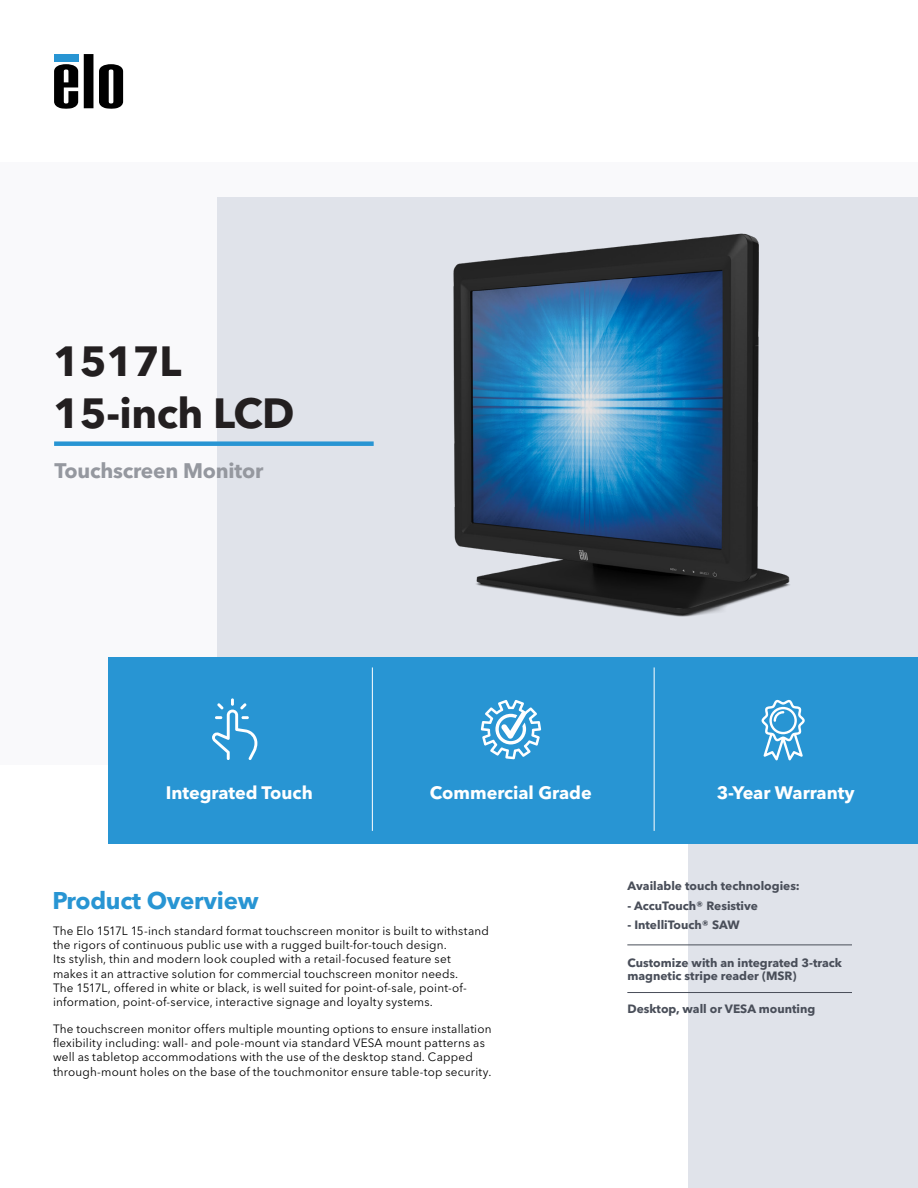
<style>
.page{position:relative;width:918px;height:1188px;background:#fff}
.page>*{position:absolute;margin:0;border:0;box-sizing:border-box;transform-origin:0 0}
.Section_Header{font:700 41.85px "Avenir Next LT Pro";letter-spacing:-.01em;color:#231f20}
.Section_Header-2{font:700 24px "Avenir Next LT Pro";letter-spacing:-.01em;color:#2895d3}
.Section_Header-3{font:700 20.85px "Avenir Next LT Pro";letter-spacing:-.01em;color:#95989f}
.t1{font:700 18px "Avenir Next LT Pro";color:#fff}
.Body_Copy{font:12px/14.4px "Avenir Next LT Pro";letter-spacing:.015em;color:#000}
.Sidebar_bullets{font:700 12px/13.5px "Avenir Next LT Pro";color:#494e59}
</style>
<div class="page">
<div style="left:0;top:162px;width:918px;height:603px;background:#f9f9fb"></div>
<div style="left:217px;top:197px;width:701px;height:469px;background:#e0e3ea"></div>
<img style="left:453px;top:233px;width:337px;height:384px">
<svg style="left:84px;top:54px;width:9px;height:54px"></svg>
<svg style="left:54px;top:64px;width:24px;height:45px"></svg>
<svg style="left:99px;top:64px;width:24px;height:45px"></svg>
<div style="left:54px;top:54px;width:24px;height:7px;background:#2895d3"></div>
<div style="left:688px;top:842px;width:230px;height:346px;background:#e0e3ea"></div>
<div style="left:108px;top:657px;width:810px;height:186px;background:#2895d3"></div>
<div style="left:54px;top:441px;width:320px;height:5px;background:#2895d3"></div>
<hr style="left:372px;top:667px;width:1px;height:164px;background:#fff">
<hr style="left:654px;top:667px;width:1px;height:164px;background:#fff">
<hr style="left:627px;top:945px;width:225px;height:1px;background:#494e59">
<hr style="left:627px;top:992px;width:225px;height:1px;background:#494e59">
<svg style="left:212px;top:698px;width:45px;height:62px"></svg>
<svg style="left:481px;top:700px;width:60px;height:59px"></svg>
<svg style="left:762px;top:700px;width:43px;height:60px"></svg>
<p class="Section_Header" style="left:53px;top:336px;width:130px">1517L</p>
<p class="Section_Header" style="left:53px;top:388px;width:243px">15-inch LCD</p>
<p class="Section_Header-3" style="left:55px;top:458px;width:210px">Touchscreen Monitor</p>
<p class="t1" style="left:166px;top:781px;width:149px">Integrated Touch</p>
<p class="t1" style="left:430px;top:781px;width:163px">Commercial Grade</p>
<p class="t1" style="left:717px;top:781px;width:139px">3-Year Warranty</p>
<p class="Section_Header-2" style="left:52px;top:886px;width:208px">Product Overview</p>
<p class="Body_Copy" style="left:53px;top:923px;width:437px">The Elo 1517L 15-inch standard format touchscreen monitor is built to withstand the rigors of continuous public use with a rugged built-for-touch design.<br>Its stylish, thin and modern look coupled with a retail-focused feature set<br>makes it an attractive solution for commercial touchscreen monitor needs.<br>The 1517L, offered in white or black, is well suited for point-of-sale, point-of&shy;information, point-of-service, interactive signage and loyalty systems.</p>
<p class="Body_Copy" style="left:53px;top:1021px;width:440px">The touchscreen monitor offers multiple mounting options to ensure installation flexibility including: wall- and pole-mount via standard VESA mount patterns as well as tabletop accommodations with the use of the desktop stand. Capped through-mount holes on the base of the touchmonitor ensure table-top security.</p>
<p class="Sidebar_bullets" style="left:627px;top:879px;width:174px">Available touch technologies:</p>
<p class="Sidebar_bullets" style="left:627px;top:899px;width:132px">- AccuTouch® Resistive</p>
<p class="Sidebar_bullets" style="left:627px;top:918px;width:114px">- IntelliTouch® SAW</p>
<p class="Sidebar_bullets" style="left:627px;top:956px;width:216px">Customize with an integrated 3-track magnetic stripe reader (MSR)</p>
<p class="Sidebar_bullets" style="left:627px;top:1002px;width:189px">Desktop, wall or VESA mounting</p>
</div>
